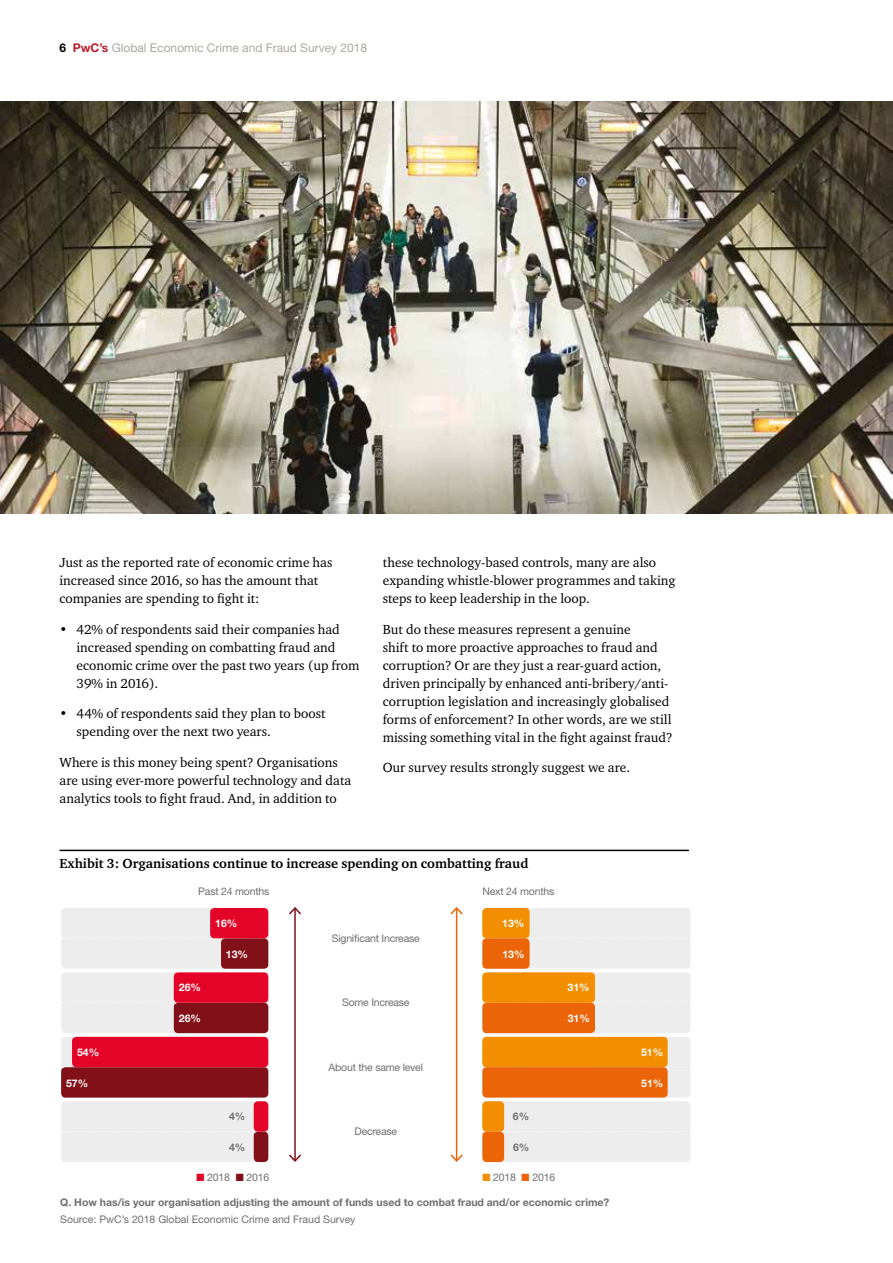
<style>
.page{position:relative;width:893px;height:1263px;background:#fff}
.page>*{position:absolute;margin:0;border:0;box-sizing:border-box;transform-origin:0 0}
.t1{font:13.5px/18px "Charter ITC";color:#000}
.t2{font:700 13.5px "Charter ITC";color:#000}
.t3{font:12px "Helvetica Neue";color:#b0a69d}
.t4{font:10.5px "Helvetica Neue";letter-spacing:-.02em;color:#706f6f}
.t5{font:700 10.5px "Helvetica Neue";color:#706f6f}
.t6{font:10.5px "Helvetica Neue";color:#706f6f}
.t7{font:700 10.5px "Helvetica Neue";color:#fff}
.s1{font-weight:700;color:#000}
.s2{font-weight:700;color:#b91e2b}
.s3{color:#e40428}
.s4{color:#821018}
.s5{color:#f28e00}
.s6{color:#ec6408}
</style>
<div class="page">
<img style="left:0;top:101px;width:893px;height:413px">
<hr style="left:60px;top:850px;width:629px;height:1px;background:#000">
<div style="left:482px;top:908px;width:208px;height:61px;background:#ededed;border-radius:4px"></div>
<div style="left:61px;top:908px;width:208px;height:61px;background:#ededed;border-radius:4px"></div>
<svg style="left:482px;top:938px;width:203px;height:1px"></svg>
<svg style="left:62px;top:938px;width:161px;height:1px"></svg>
<div style="left:482px;top:972px;width:208px;height:61px;background:#ededed;border-radius:4px"></div>
<div style="left:61px;top:972px;width:208px;height:61px;background:#ededed;border-radius:4px"></div>
<svg style="left:62px;top:1002px;width:114px;height:1px"></svg>
<div style="left:482px;top:1037px;width:208px;height:60px;background:#ededed;border-radius:4px"></div>
<div style="left:61px;top:1037px;width:208px;height:60px;background:#ededed;border-radius:4px"></div>
<div style="left:482px;top:1101px;width:208px;height:61px;background:#ededed;border-radius:4px"></div>
<div style="left:61px;top:1101px;width:208px;height:61px;background:#ededed;border-radius:4px"></div>
<svg style="left:482px;top:1131px;width:203px;height:1px"></svg>
<svg style="left:62px;top:1131px;width:192px;height:1px"></svg>
<div style="left:482px;top:908px;width:48px;height:30px;background:#f28e00;border-radius:4px"></div>
<div style="left:221px;top:938px;width:47px;height:31px;background:#821018;border-radius:4px"></div>
<div style="left:482px;top:938px;width:48px;height:31px;background:#ec6408;border-radius:4px"></div>
<div style="left:210px;top:908px;width:58px;height:30px;background:#e40428;border-radius:4px"></div>
<div style="left:482px;top:972px;width:113px;height:31px;background:#f28e00;border-radius:4px"></div>
<div style="left:174px;top:1003px;width:94px;height:30px;background:#821018;border-radius:4px"></div>
<div style="left:482px;top:1003px;width:113px;height:30px;background:#ec6408;border-radius:4px"></div>
<div style="left:174px;top:972px;width:94px;height:31px;background:#e40428;border-radius:4px"></div>
<div style="left:482px;top:1037px;width:186px;height:30px;background:#f28e00;border-radius:4px"></div>
<div style="left:61px;top:1067px;width:207px;height:30px;background:#821018;border-radius:4px"></div>
<div style="left:482px;top:1067px;width:186px;height:30px;background:#ec6408;border-radius:4px"></div>
<div style="left:72px;top:1037px;width:196px;height:30px;background:#e40428;border-radius:4px"></div>
<div style="left:482px;top:1101px;width:22px;height:31px;background:#f28e00;border-radius:4px"></div>
<div style="left:254px;top:1132px;width:14px;height:30px;background:#821018;border-radius:4px"></div>
<div style="left:482px;top:1132px;width:22px;height:30px;background:#ec6408;border-radius:4px"></div>
<div style="left:254px;top:1101px;width:14px;height:31px;background:#e40428;border-radius:4px"></div>
<hr style="left:294px;top:908px;width:2px;height:253px;background:#821018">
<svg style="left:289px;top:907px;width:12px;height:9px"></svg>
<svg style="left:289px;top:1153px;width:12px;height:9px"></svg>
<hr style="left:456px;top:908px;width:1px;height:253px;background:#ec6408">
<svg style="left:450px;top:907px;width:13px;height:9px"></svg>
<svg style="left:450px;top:1153px;width:13px;height:9px"></svg>
<p class="t3" style="left:60px;top:41px;width:309px"><span class="s1">6</span> <span class="s2">PwC’s</span> Global Economic Crime and Fraud Survey 2018</p>
<p class="t1" style="left:60px;top:553px;width:274px">Just as the reported rate of economic crime has increased since 2016, so has the amount that companies are spending to fight it:</p>
<p class="t1" style="left:77px;top:620px;width:285px;text-indent:-17px">• 42% of respondents said their companies had increased spending on combatting fraud and economic crime over the past two years (up from 39% in 2016).</p>
<p class="t1" style="left:77px;top:705px;width:250px;text-indent:-17px">• 44% of respondents said they plan to boost spending over the next two years.</p>
<p class="t1" style="left:60px;top:753px;width:293px">Where is this money being spent? Organisations are using ever-more powerful technology and data analytics tools to fight fraud. And, in addition to</p>
<p class="t1" style="left:383px;top:553px;width:294px">these technology-based controls, many are also expanding whistle-blower programmes and taking steps to keep leadership in the loop.</p>
<p class="t1" style="left:383px;top:620px;width:292px">But do these measures represent a genuine<br>shift to more proactive approaches to fraud and corruption? Or are they just a rear-guard action, driven principally by enhanced anti-bribery/anti&shy;corruption legislation and increasingly globalised forms of enforcement? In other words, are we still missing something vital in the fight against fraud?</p>
<p class="t1" style="left:383px;top:758px;width:249px">Our survey results strongly suggest we are.</p>
<p class="t2" style="left:60px;top:855px;width:470px">Exhibit 3: Organisations continue to increase spending on combatting fraud</p>
<p class="t4" style="left:198px;top:885px;width:73px">Past 24 months</p>
<p class="t4" style="left:482px;top:885px;width:73px">Next 24 months</p>
<p class="t7" style="left:77px;top:1046px;width:24px">54%</p>
<p class="t7" style="left:66px;top:1076px;width:24px">57%</p>
<p class="t7" style="left:179px;top:981px;width:24px">26%</p>
<p class="t7" style="left:179px;top:1012px;width:24px">26%</p>
<p class="t7" style="left:215px;top:917px;width:24px">16%</p>
<p class="t7" style="left:226px;top:948px;width:24px">13%</p>
<p class="t4" style="left:332px;top:932px;width:90px">Significant Increase</p>
<p class="t4" style="left:342px;top:996px;width:69px">Some Increase</p>
<p class="t4" style="left:329px;top:1061px;width:96px">About the same level</p>
<p class="t7" style="left:502px;top:917px;width:24px">13%</p>
<p class="t7" style="left:502px;top:948px;width:24px">13%</p>
<p class="t7" style="left:568px;top:981px;width:24px">31%</p>
<p class="t7" style="left:568px;top:1012px;width:24px">31%</p>
<p class="t5" style="left:229px;top:1110px;width:18px">4%</p>
<p class="t5" style="left:229px;top:1141px;width:18px">4%</p>
<p class="t4" style="left:354px;top:1125px;width:44px">Decrease</p>
<p class="t5" style="left:513px;top:1110px;width:18px">6%</p>
<p class="t5" style="left:513px;top:1141px;width:18px">6%</p>
<p class="t4" style="left:196px;top:1171px;width:74px"><span class="s3">■</span> 2018 <span class="s4">■</span> 2016</p>
<p class="t4" style="left:482px;top:1171px;width:74px"><span class="s5">■</span> 2018 <span class="s6">■</span> 2016</p>
<p class="t5" style="left:60px;top:1195px;width:551px">Q. How has/is your organisation adjusting the amount of funds used to combat fraud and/or economic crime?</p>
<p class="t6" style="left:60px;top:1212px;width:297px">Source: PwC’s 2018 Global Economic Crime and Fraud Survey</p>
<p class="t7" style="left:641px;top:1046px;width:24px">51%</p>
<p class="t7" style="left:641px;top:1076px;width:24px">51%</p>
</div>
